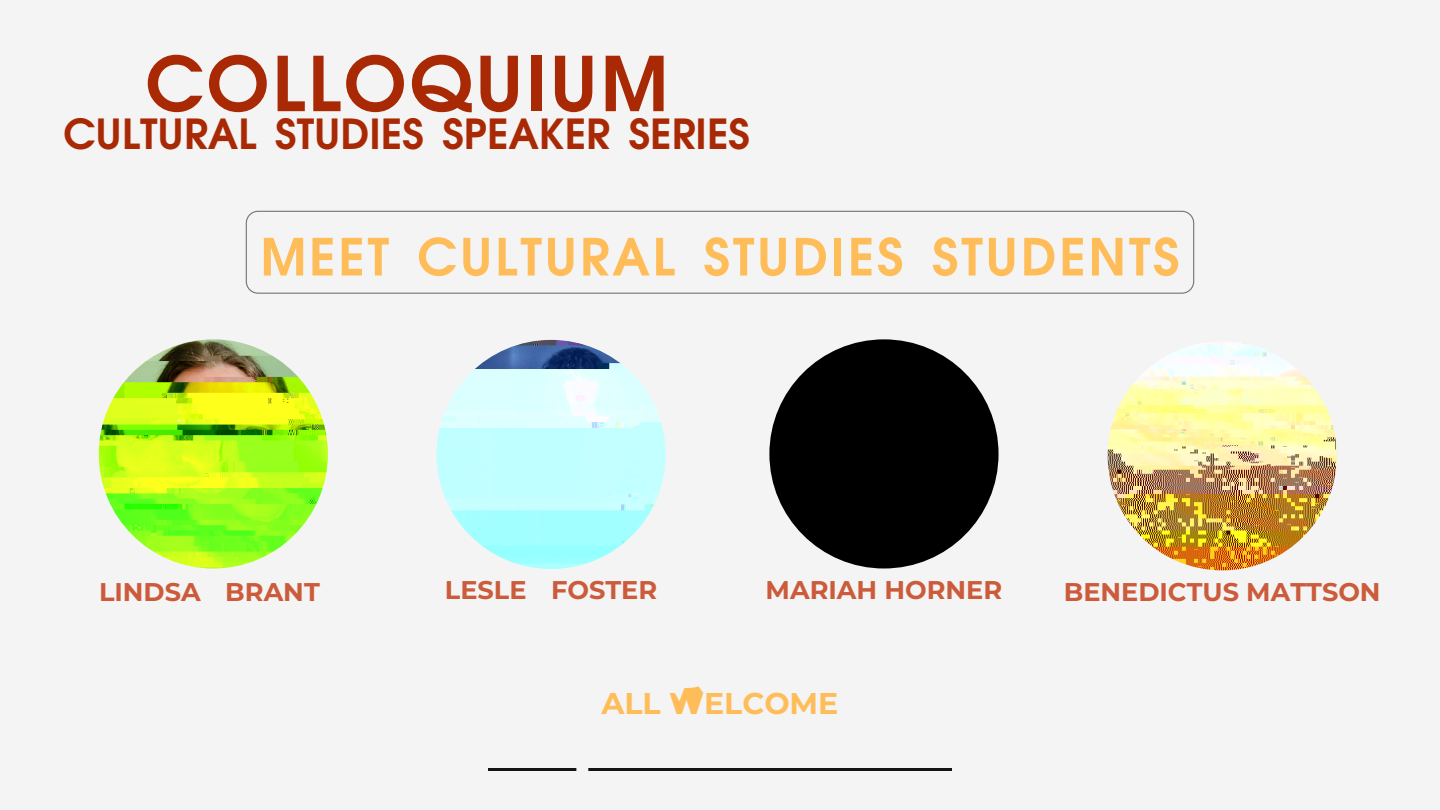
<style>
.page{position:relative;width:1440px;height:810px;background:#f4f4f4}
.page>*{position:absolute;margin:0;border:0;box-sizing:border-box;transform-origin:0 0}
.t1{font:700 81.75px "Aharoni CLM";letter-spacing:.035em;color:#a82904}
.t2{font:700 55.5px "Aharoni CLM";letter-spacing:.05em;color:#ffbd59}
.t3{font:700 45px "Aharoni CLM";color:#a82904}
.t4{font:700 30px "Montserrat";color:#ffbd59}
.t5{font:700 25.65px "Montserrat";color:#cb5b3b}
</style>
<div class="page">
<svg style="left:246px;top:211px;width:948px;height:83px"></svg>
<img style="left:99px;top:339px;width:229px;height:230px;border-radius:50%">
<img style="left:1108px;top:341px;width:229px;height:229px;border-radius:50%">
<div style="left:769px;top:339px;width:230px;height:230px;background:#000;border-radius:50%"></div>
<img style="left:437px;top:340px;width:229px;height:229px;border-radius:50%">
<hr style="left:488px;top:768px;width:464px;height:3px;background:#161413">
<h5 class="t1" style="left:146px;top:44px;width:524px">COLLOQUIUM</h5>
<p class="t3" style="left:63px;top:112px;width:688px">CULTURAL STUDIES SPEAKER SERIES</p>
<p class="t2" style="left:260px;top:230px;width:921px">MEET CULTURAL STUDIES STUDENTS</p>
<h1 class="t5" style="left:99px;top:576px;width:222px">LINDSA BRANT</h1>
<p class="t5" style="left:445px;top:575px;width:214px">LESLE FOSTER</p>
<h5 class="t5" style="left:766px;top:574px;width:238px">MARIAH HORNER</h5>
<h3 class="t5" style="left:1064px;top:576px;width:318px">BENEDICTUS MATTSON</h3>
<h4 class="t4" style="left:602px;top:685px;width:238px">ALL WELCOME</h4>
</div>
